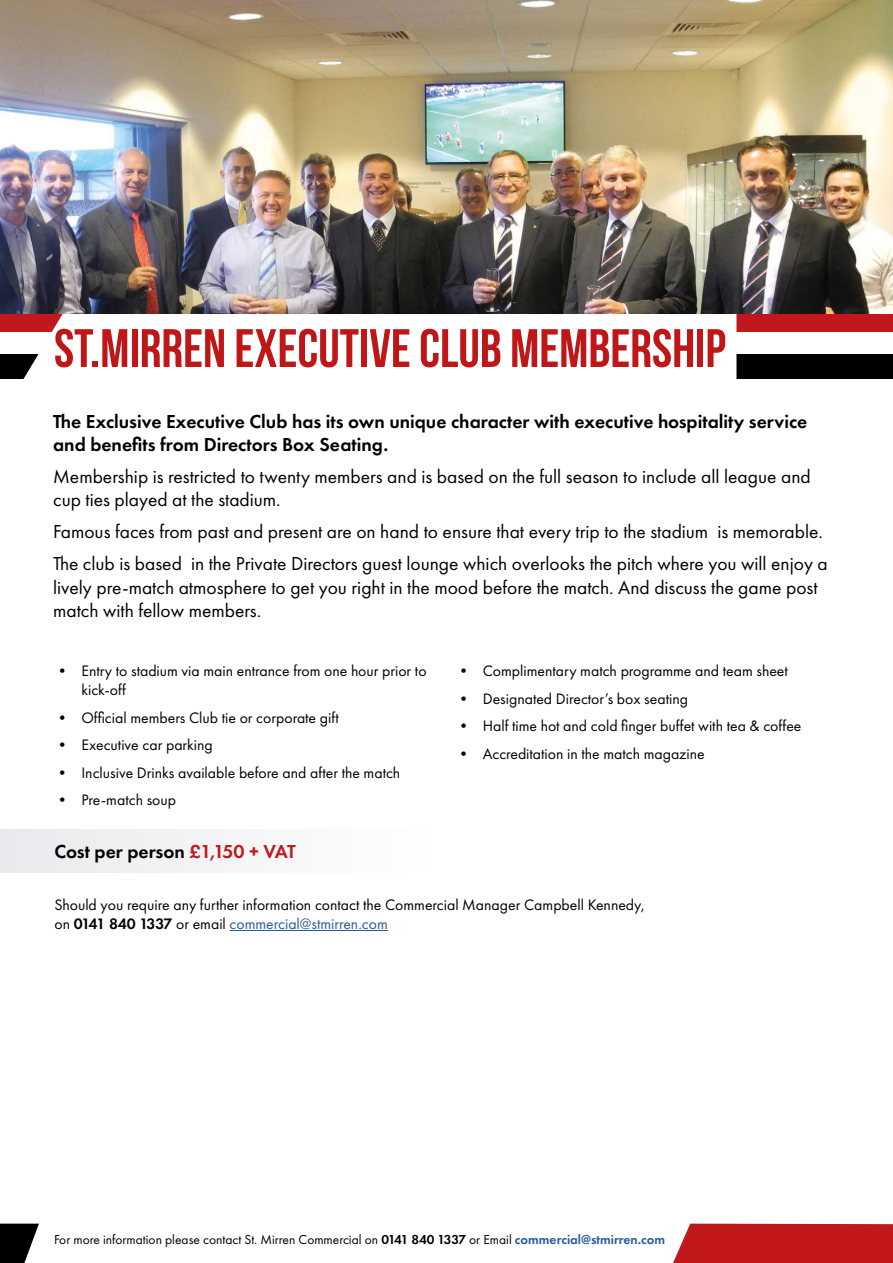
<style>
.page{position:relative;width:893px;height:1263px;background:#fff}
.page>*{position:absolute;margin:0;border:0;box-sizing:border-box;transform-origin:0 0}
.t1{font:54px "Bebas Neue";color:#bf1717}
.t2{font:19.5px/23.4px "Futura PT";color:#000}
.t3{font:600 19.5px/23.4px "Futura PT";color:#000}
.t4{font:15.75px/18.9px "Futura PT";color:#000}
.t5{font:13.5px "Futura PT";color:#000}
.s1{color:#c0181d}
.s2{font-weight:600}
.s3{color:#275b9b}
.s4{font-weight:600;color:#275b9b}
</style>
<div class="page">
<svg style="left:0;top:1223px;width:39px;height:40px"></svg>
<svg style="left:673px;top:1223px;width:220px;height:40px;background:#c32629"></svg>
<img style="left:0;top:0;width:893px;height:314px">
<div style="left:0;top:314px;width:893px;height:45px;background:#c0181d"></div>
<div style="left:0;top:332px;width:893px;height:45px;background:#fff"></div>
<div style="left:0;top:354px;width:893px;height:24px;background:#000"></div>
<div style="left:0;top:829px;width:429px;height:44px;background:#f4f4f6"></div>
<div style="left:19px;top:314px;width:717px;height:65px;background:#fff"></div>
<hr style="left:230px;top:930px;width:158px;height:1px;background:#275b9b">
<h1 class="t1" style="left:54px;top:319px;width:673px">ST.MIRREN EXECUTIVE CLUB MEMBERSHIP</h1>
<p class="t3" style="left:53px;top:409px;width:756px">The Exclusive Executive Club has its own unique character with executive hospitality service and benefits from Directors Box Seating.</p>
<p class="t2" style="left:53px;top:465px;width:759px">Membership is restricted to twenty members and is based on the full season to include all league and cup ties played at the stadium.</p>
<p class="t2" style="left:53px;top:516px;width:776px;line-height:32px">Famous faces from past and present are on hand to ensure that every trip to the stadium is memorable.<br>The club is based in the Private Directors guest lounge which overlooks the pitch where you will enjoy a</p>
<p class="t2" style="left:53px;top:575px;width:766px">lively pre-match atmosphere to get you right in the mood before the match. And discuss the game post match with fellow members.</p>
<p class="t4" style="left:81px;top:662px;width:347px;text-indent:-27px">• Entry to stadium via main entrance from one hour prior to kick-off</p>
<p class="t4" style="left:54px;top:708px;width:286px">• Official members Club tie or corporate gift</p>
<p class="t4" style="left:54px;top:735px;width:160px">• Executive car parking</p>
<p class="t4" style="left:54px;top:763px;width:347px">• Inclusive Drinks available before and after the match</p>
<p class="t4" style="left:54px;top:790px;width:123px">• Pre-match soup</p>
<p class="t4" style="left:456px;top:662px;width:334px">• Complimentary match programme and team sheet</p>
<p class="t4" style="left:456px;top:689px;width:234px">• Designated Director’s box seating</p>
<p class="t4" style="left:456px;top:716px;width:347px">• Half time hot and cold finger buffet with tea &amp; coffee</p>
<p class="t4" style="left:456px;top:744px;width:251px">• Accreditation in the match magazine</p>
<p class="t3" style="left:54px;top:839px;width:243px">Cost per person <span class="s1">£1,150 + VAT</span></p>
<p class="t4" style="left:54px;top:895px;width:592px">Should you require any further information contact the Commercial Manager Campbell Kennedy, on <span class="s2">0141 840 1337</span> or email <span class="s3">commercial@stmirren.com</span></p>
<p class="t5" style="left:54px;top:1231px;width:613px">For more information please contact St. Mirren Commercial on <span class="s2">0141 840 1337</span> or Email <span class="s4">commercial@stmirren.com</span></p>
</div>
